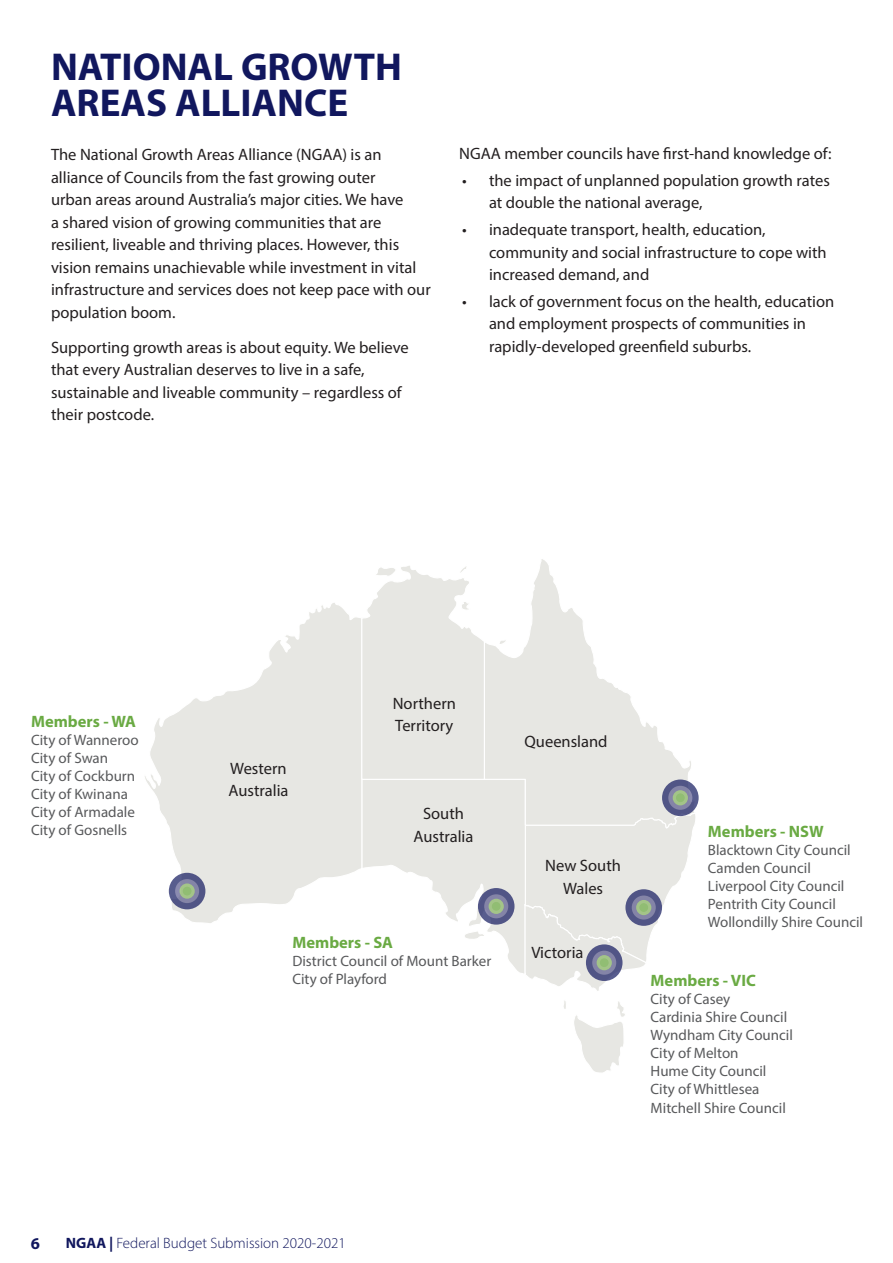
<style>
.page{position:relative;width:893px;height:1263px;background:#fff}
.page>*{position:absolute;margin:0;border:0;box-sizing:border-box;transform-origin:0 0}
.t1{font:700 39px/36px "Myriad Pro";color:#11175e}
.t2{font:16.5px/22.5px "Myriad Pro";color:#231f20}
.t3{font:700 16.5px "Myriad Pro";color:#6aaa43}
.t4{font:700 16.5px "Myriad Pro";color:#11175e}
.t5{font:15px/18px "Myriad Pro";color:#58595b}
.t6{font:300 15px "Myriad Pro";color:#11175e}
.s1{font-weight:700}
</style>
<div class="page">
<svg style="left:145px;top:603px;width:216px;height:320px"></svg>
<svg style="left:362px;top:566px;width:328px;height:507px"></svg>
<svg style="left:483px;top:559px;width:213px;height:283px"></svg>
<div style="left:169px;top:873px;width:36px;height:36px;background:linear-gradient(to bottom,#565b8b,#535787);border-radius:50%"></div>
<div style="left:175px;top:879px;width:24px;height:24px;background:#8484a7;border-radius:50%"></div>
<svg style="left:180px;top:883px;width:15px;height:16px"></svg>
<div style="left:183px;top:887px;width:8px;height:8px;background:#91bd73;border-radius:50%"></div>
<svg style="left:662px;top:779px;width:37px;height:37px"></svg>
<svg style="left:668px;top:786px;width:24px;height:24px"></svg>
<div style="left:673px;top:790px;width:15px;height:15px;background:#a3c488;border-radius:50%"></div>
<div style="left:676px;top:793px;width:9px;height:9px;background:#91bd73;border-radius:50%"></div>
<svg style="left:625px;top:889px;width:37px;height:37px"></svg>
<svg style="left:632px;top:895px;width:24px;height:24px"></svg>
<div style="left:636px;top:900px;width:15px;height:15px;background:#a3c488;border-radius:50%"></div>
<div style="left:639px;top:903px;width:9px;height:9px;background:#91bd73;border-radius:50%"></div>
<svg style="left:478px;top:888px;width:36px;height:37px"></svg>
<svg style="left:484px;top:894px;width:24px;height:24px"></svg>
<div style="left:489px;top:899px;width:15px;height:15px;background:#a3c488;border-radius:50%"></div>
<div style="left:492px;top:902px;width:9px;height:9px;background:#91bd73;border-radius:50%"></div>
<svg style="left:586px;top:944px;width:36px;height:37px"></svg>
<svg style="left:592px;top:951px;width:24px;height:24px"></svg>
<div style="left:597px;top:955px;width:15px;height:15px;background:#a3c488;border-radius:50%"></div>
<div style="left:600px;top:958px;width:9px;height:9px;background:#91bd73;border-radius:50%"></div>
<h1 class="t1" style="left:51px;top:48px;width:352px">NATIONAL GROWTH<br>AREAS ALLIANCE</h1>
<p class="t2" style="left:51px;top:143px;width:381px">The National Growth Areas Alliance (NGAA) is an alliance of Councils from the fast growing outer<br>urban areas around Australia’s major cities. We have<br>a shared vision of growing communities that are resilient, liveable and thriving places. However, this vision remains unachievable while investment in vital infrastructure and services does not keep pace with our population boom.</p>
<p class="t2" style="left:51px;top:336px;width:359px">Supporting growth areas is about equity. We believe that every Australian deserves to live in a safe, sustainable and liveable community – regardless of their postcode.</p>
<p class="t2" style="left:459px;top:142px;width:374px">NGAA member councils have first-hand knowledge of:</p>
<p class="t2" style="left:489px;top:169px;width:342px;text-indent:-27px">• the impact of unplanned population growth rates at double the national average,</p>
<p class="t2" style="left:489px;top:218px;width:339px;text-indent:-27px">• inadequate transport, health, education, community and social infrastructure to cope with increased demand, and</p>
<p class="t2" style="left:489px;top:290px;width:347px;text-indent:-27px">• lack of government focus on the health, education and employment prospects of communities in rapidly-developed greenfield suburbs.</p>
<p class="t3" style="left:31px;top:710px;width:106px">Members - WA</p>
<p class="t5" style="left:31px;top:730px;width:109px">City of Wanneroo<br>City of Swan<br>City of Cockburn<br>City of Kwinana<br>City of Armadale<br>City of Gosnells</p>
<p class="t2" style="left:229px;top:756px;width:61px">Western<br>Australia</p>
<p class="t2" style="left:393px;top:692px;width:65px">Northern<br>Territory</p>
<p class="t2" style="left:413px;top:802px;width:61px;text-align:center">South<br>Australia</p>
<p class="t3" style="left:292px;top:931px;width:102px">Members - SA</p>
<p class="t5" style="left:292px;top:951px;width:200px">District Council of Mount Barker<br>City of Playford</p>
<p class="t2" style="left:525px;top:730px;width:85px">Queensland</p>
<p class="t2" style="left:545px;top:854px;width:77px;text-align:center">New South<br>Wales</p>
<p class="t2" style="left:531px;top:941px;width:54px">Victoria</p>
<p class="t3" style="left:708px;top:820px;width:117px">Members - NSW</p>
<p class="t5" style="left:708px;top:841px;width:157px">Blacktown City Council<br>Camden Council<br>Liverpool City Council<br>Pentrith City Council<br>Wollondilly Shire Council</p>
<p class="t3" style="left:651px;top:970px;width:107px">Members - VIC</p>
<p class="t5" style="left:651px;top:990px;width:144px">City of Casey<br>Cardinia Shire Council<br>Wyndham City Council<br>City of Melton<br>Hume City Council<br>City of Whittlesea<br>Mitchell Shire Council</p>
<p class="t4" style="left:31px;top:1232px;width:11px">6</p>
<p class="t6" style="left:66px;top:1234px;width:281px"><span class="s1">NGAA |</span> Federal Budget Submission 2020-2021</p>
</div>
